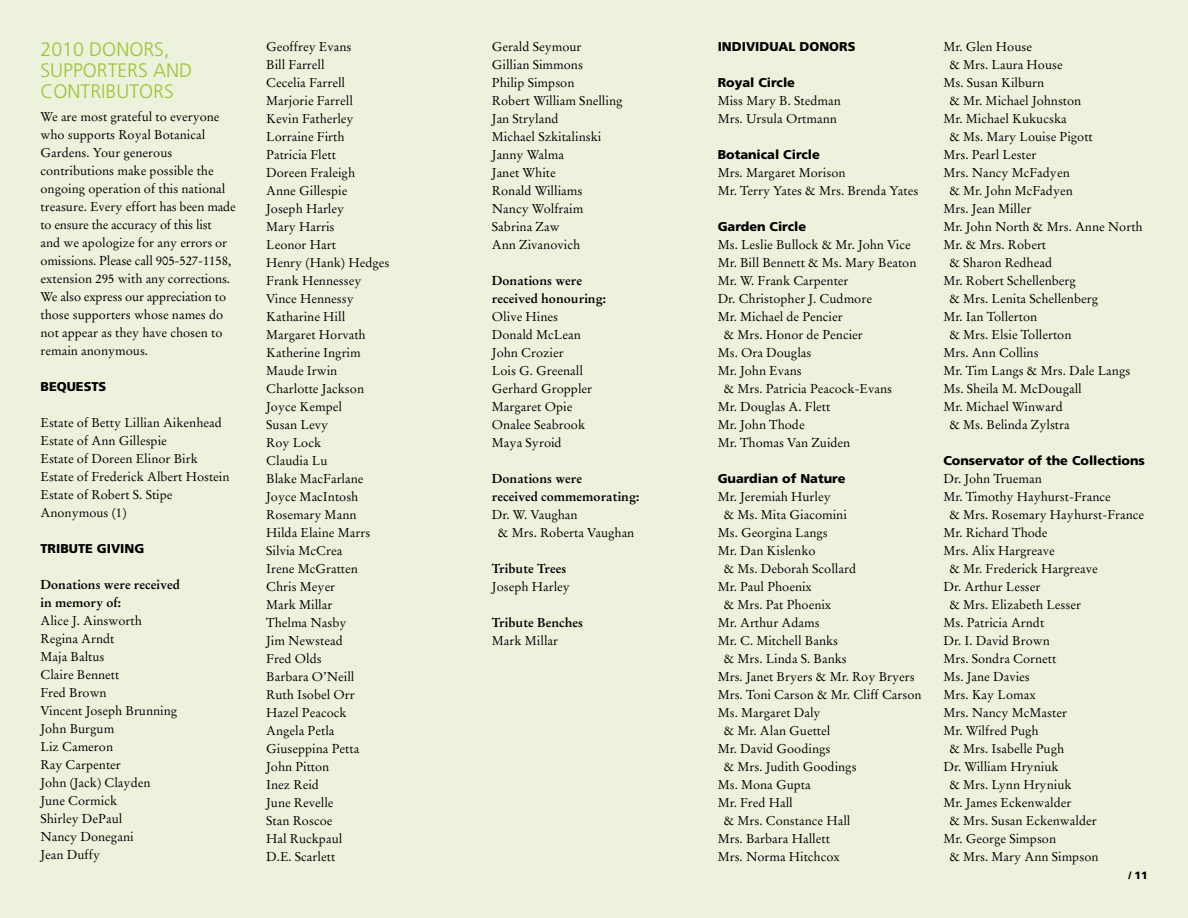
<style>
.page{position:relative;width:1188px;height:918px;background:#ecf2dc}
.page>*{position:absolute;margin:0;border:0;box-sizing:border-box;transform-origin:0 0}
.t1{font:300 19.5px/21px "Frutiger";color:#9dc436}
.t2{font:12.75px/18px "Stempel Garamond";color:#000}
.t3{font:700 12.75px/18px "Stempel Garamond";color:#000}
.t4{font:900 12.75px "Frutiger";color:#000}
.t5{font:900 10.5px "Frutiger";color:#000}
</style>
<div class="page">
<h1 class="t1" style="left:40px;top:39px;width:153px">2010 DONORS,<br>SUPPORTERS AND<br>CONTRIBUTORS</h1>
<p class="t2" style="left:40px;top:108px;width:197px">We are most grateful to everyone who supports Royal Botanical<br>Gardens. Your generous contributions make possible the ongoing operation of this national treasure. Every effort has been made to ensure the accuracy of this list<br>and we apologize for any errors or omissions. Please call 905-527-1158, extension 295 with any corrections.<br>We also express our appreciation to those supporters whose names do not appear as they have chosen to remain anonymous.</p>
<p class="t4" style="left:40px;top:379px;width:67px">Bequests</p>
<p class="t2" style="left:40px;top:414px;width:191px">Estate of Betty Lillian Aikenhead<br>Estate of Ann Gillespie<br>Estate of Doreen Elinor Birk<br>Estate of Frederick Albert Hostein<br>Estate of Robert S. Stipe<br>Anonymous (1)</p>
<p class="t4" style="left:40px;top:541px;width:104px">Tribute Giving</p>
<p class="t3" style="left:40px;top:576px;width:141px">Donations were received in memory of:</p>
<p class="t2" style="left:40px;top:612px;width:138px">Alice J. Ainsworth<br>Regina Arndt<br>Maja Baltus<br>Claire Bennett<br>Fred Brown<br>Vincent Joseph Brunning<br>John Burgum<br>Liz Cameron<br>Ray Carpenter<br>John (Jack) Clayden<br>June Cormick<br>Shirley DePaul<br>Nancy Donegani<br>Jean Duffy</p>
<p class="t2" style="left:266px;top:37px;width:125px">Geoffrey Evans<br>Bill Farrell<br>Cecelia Farrell<br>Marjorie Farrell<br>Kevin Fatherley<br>Lorraine Firth<br>Patricia Flett<br>Doreen Fraleigh<br>Anne Gillespie<br>Joseph Harley<br>Mary Harris<br>Leonor Hart<br>Henry (Hank) Hedges<br>Frank Hennessey<br>Vince Hennessy<br>Katharine Hill<br>Margaret Horvath<br>Katherine Ingrim<br>Maude Irwin<br>Charlotte Jackson<br>Joyce Kempel<br>Susan Levy<br>Roy Lock<br>Claudia Lu<br>Blake MacFarlane<br>Joyce MacIntosh<br>Rosemary Mann<br>Hilda Elaine Marrs<br>Silvia McCrea<br>Irene McGratten<br>Chris Meyer<br>Mark Millar<br>Thelma Nasby<br>Jim Newstead<br>Fred Olds<br>Barbara O’Neill<br>Ruth Isobel Orr<br>Hazel Peacock<br>Angela Petla<br>Giuseppina Petta<br>John Pitton<br>Inez Reid<br>June Revelle<br>Stan Roscoe<br>Hal Ruckpaul<br>D.E. Scarlett</p>
<p class="t2" style="left:492px;top:37px;width:132px">Gerald Seymour<br>Gillian Simmons<br>Philip Simpson<br>Robert William Snelling<br>Jan Stryland<br>Michael Szkitalinski<br>Janny Walma<br>Janet White<br>Ronald Williams<br>Nancy Wolfraim<br>Sabrina Zaw<br>Ann Zivanovich</p>
<p class="t3" style="left:492px;top:271px;width:116px">Donations were received honouring:</p>
<p class="t2" style="left:492px;top:307px;width:102px">Olive Hines<br>Donald McLean<br>John Crozier<br>Lois G. Greenall<br>Gerhard Groppler<br>Margaret Opie<br>Onalee Seabrook<br>Maya Syroid</p>
<p class="t3" style="left:492px;top:469px;width:149px">Donations were<br>received commemorating:</p>
<p class="t2" style="left:498px;top:505px;width:138px;text-indent:-6px">Dr. W. Vaughan<br>&amp; Mrs. Roberta Vaughan</p>
<p class="t3" style="left:492px;top:559px;width:76px">Tribute Trees</p>
<p class="t2" style="left:492px;top:577px;width:80px">Joseph Harley</p>
<p class="t3" style="left:492px;top:613px;width:93px">Tribute Benches</p>
<p class="t2" style="left:492px;top:631px;width:68px">Mark Millar</p>
<p class="t4" style="left:718px;top:39px;width:139px">Individual Donors</p>
<p class="t4" style="left:718px;top:75px;width:79px">Royal Circle</p>
<p class="t2" style="left:718px;top:91px;width:125px">Miss Mary B. Stedman<br>Mrs. Ursula Ortmann</p>
<p class="t4" style="left:718px;top:147px;width:104px">Botanical Circle</p>
<p class="t2" style="left:718px;top:163px;width:202px">Mrs. Margaret Morison<br>Mr. Terry Yates &amp; Mrs. Brenda Yates</p>
<p class="t4" style="left:718px;top:219px;width:90px">Garden Circle</p>
<p class="t2" style="left:718px;top:236px;width:195px">Ms. Leslie Bullock &amp; Mr. John Vice</p>
<p class="t2" style="left:718px;top:254px;width:200px">Mr. Bill Bennett &amp; Ms. Mary Beaton</p>
<p class="t2" style="left:718px;top:272px;width:132px">Mr. W. Frank Carpenter</p>
<p class="t2" style="left:718px;top:290px;width:156px">Dr. Christopher J. Cudmore</p>
<p class="t2" style="left:718px;top:308px;width:127px">Mr. Michael de Pencier</p>
<p class="t2" style="left:724px;top:326px;width:141px">&amp; Mrs. Honor de Pencier</p>
<p class="t2" style="left:718px;top:344px;width:95px">Ms. Ora Douglas</p>
<p class="t2" style="left:718px;top:362px;width:86px">Mr. John Evans</p>
<p class="t2" style="left:724px;top:380px;width:170px">&amp; Mrs. Patricia Peacock-Evans</p>
<p class="t2" style="left:718px;top:398px;width:114px">Mr. Douglas A. Flett</p>
<p class="t2" style="left:718px;top:416px;width:89px">Mr. John Thode</p>
<p class="t2" style="left:718px;top:434px;width:134px">Mr. Thomas Van Zuiden</p>
<p class="t4" style="left:718px;top:471px;width:129px">Guardian of Nature</p>
<p class="t2" style="left:718px;top:488px;width:115px">Mr. Jeremiah Hurley</p>
<p class="t2" style="left:724px;top:506px;width:125px">&amp; Ms. Mita Giacomini</p>
<p class="t2" style="left:718px;top:524px;width:112px">Ms. Georgina Langs</p>
<p class="t2" style="left:718px;top:542px;width:99px">Mr. Dan Kislenko</p>
<p class="t2" style="left:724px;top:560px;width:134px">&amp; Ms. Deborah Scollard</p>
<p class="t2" style="left:718px;top:578px;width:96px">Mr. Paul Phoenix</p>
<p class="t2" style="left:724px;top:596px;width:109px">&amp; Mrs. Pat Phoenix</p>
<p class="t2" style="left:718px;top:614px;width:104px">Mr. Arthur Adams</p>
<p class="t2" style="left:718px;top:632px;width:122px">Mr. C. Mitchell Banks</p>
<p class="t2" style="left:724px;top:650px;width:125px">&amp; Mrs. Linda S. Banks</p>
<p class="t2" style="left:718px;top:668px;width:199px">Mrs. Janet Bryers &amp; Mr. Roy Bryers</p>
<p class="t2" style="left:718px;top:686px;width:206px">Mrs. Toni Carson &amp; Mr. Cliff Carson</p>
<p class="t2" style="left:718px;top:704px;width:105px">Ms. Margaret Daly</p>
<p class="t2" style="left:724px;top:722px;width:108px">&amp; Mr. Alan Guettel</p>
<p class="t2" style="left:718px;top:740px;width:114px">Mr. David Goodings</p>
<p class="t2" style="left:724px;top:758px;width:134px">&amp; Mrs. Judith Goodings</p>
<p class="t2" style="left:718px;top:776px;width:95px">Ms. Mona Gupta</p>
<p class="t2" style="left:718px;top:794px;width:77px">Mr. Fred Hall</p>
<p class="t2" style="left:724px;top:812px;width:128px">&amp; Mrs. Constance Hall</p>
<p class="t2" style="left:718px;top:830px;width:114px">Mrs. Barbara Hallett</p>
<p class="t2" style="left:718px;top:848px;width:124px">Mrs. Norma Hitchcox</p>
<p class="t2" style="left:943px;top:38px;width:90px">Mr. Glen House</p>
<p class="t2" style="left:949px;top:56px;width:115px">&amp; Mrs. Laura House</p>
<p class="t2" style="left:943px;top:74px;width:102px">Ms. Susan Kilburn</p>
<p class="t2" style="left:949px;top:92px;width:133px">&amp; Mr. Michael Johnston</p>
<p class="t2" style="left:943px;top:110px;width:125px">Mr. Michael Kukucska</p>
<p class="t2" style="left:949px;top:128px;width:145px">&amp; Ms. Mary Louise Pigott</p>
<p class="t2" style="left:943px;top:146px;width:95px">Mrs. Pearl Lester</p>
<p class="t2" style="left:943px;top:164px;width:128px">Mrs. Nancy McFadyen</p>
<p class="t2" style="left:949px;top:182px;width:125px">&amp; Mr. John McFadyen</p>
<p class="t2" style="left:943px;top:200px;width:89px">Mrs. Jean Miller</p>
<p class="t2" style="left:943px;top:218px;width:201px">Mr. John North &amp; Mrs. Anne North</p>
<p class="t2" style="left:943px;top:236px;width:104px">Mr. &amp; Mrs. Robert</p>
<p class="t2" style="left:949px;top:254px;width:104px">&amp; Sharon Redhead</p>
<p class="t2" style="left:943px;top:272px;width:134px">Mr. Robert Schellenberg</p>
<p class="t2" style="left:949px;top:290px;width:150px">&amp; Mrs. Lenita Schellenberg</p>
<p class="t2" style="left:943px;top:308px;width:95px">Mr. Ian Tollerton</p>
<p class="t2" style="left:949px;top:326px;width:124px">&amp; Mrs. Elsie Tollerton</p>
<p class="t2" style="left:943px;top:344px;width:97px">Mrs. Ann Collins</p>
<p class="t2" style="left:943px;top:362px;width:188px">Mr. Tim Langs &amp; Mrs. Dale Langs</p>
<p class="t2" style="left:943px;top:380px;width:140px">Ms. Sheila M. McDougall</p>
<p class="t2" style="left:943px;top:398px;width:121px">Mr. Michael Winward</p>
<p class="t2" style="left:949px;top:416px;width:122px">&amp; Ms. Belinda Zylstra</p>
<p class="t4" style="left:943px;top:453px;width:203px">Conservator of the Collections</p>
<p class="t2" style="left:943px;top:470px;width:100px">Dr. John Trueman</p>
<p class="t2" style="left:943px;top:488px;width:169px">Mr. Timothy Hayhurst-France</p>
<p class="t2" style="left:949px;top:506px;width:196px">&amp; Mrs. Rosemary Hayhurst-France</p>
<p class="t2" style="left:943px;top:524px;width:106px">Mr. Richard Thode</p>
<p class="t2" style="left:943px;top:542px;width:113px">Mrs. Alix Hargreave</p>
<p class="t2" style="left:949px;top:560px;width:150px">&amp; Mr. Frederick Hargreave</p>
<p class="t2" style="left:943px;top:578px;width:99px">Dr. Arthur Lesser</p>
<p class="t2" style="left:949px;top:596px;width:133px">&amp; Mrs. Elizabeth Lesser</p>
<p class="t2" style="left:943px;top:614px;width:102px">Ms. Patricia Arndt</p>
<p class="t2" style="left:943px;top:632px;width:108px">Dr. I. David Brown</p>
<p class="t2" style="left:943px;top:650px;width:114px">Mrs. Sondra Cornett</p>
<p class="t2" style="left:943px;top:668px;width:88px">Ms. Jane Davies</p>
<p class="t2" style="left:943px;top:686px;width:94px">Mrs. Kay Lomax</p>
<p class="t2" style="left:943px;top:704px;width:125px">Mrs. Nancy McMaster</p>
<p class="t2" style="left:943px;top:722px;width:97px">Mr. Wilfred Pugh</p>
<p class="t2" style="left:949px;top:740px;width:116px">&amp; Mrs. Isabelle Pugh</p>
<p class="t2" style="left:943px;top:758px;width:117px">Dr. William Hryniuk</p>
<p class="t2" style="left:949px;top:776px;width:124px">&amp; Mrs. Lynn Hryniuk</p>
<p class="t2" style="left:943px;top:794px;width:130px">Mr. James Eckenwalder</p>
<p class="t2" style="left:949px;top:812px;width:149px">&amp; Mrs. Susan Eckenwalder</p>
<p class="t2" style="left:943px;top:830px;width:114px">Mr. George Simpson</p>
<p class="t2" style="left:949px;top:848px;width:151px">&amp; Mrs. Mary Ann Simpson</p>
<p class="t5" style="left:1129px;top:869px;width:20px">/ 11</p>
</div>
